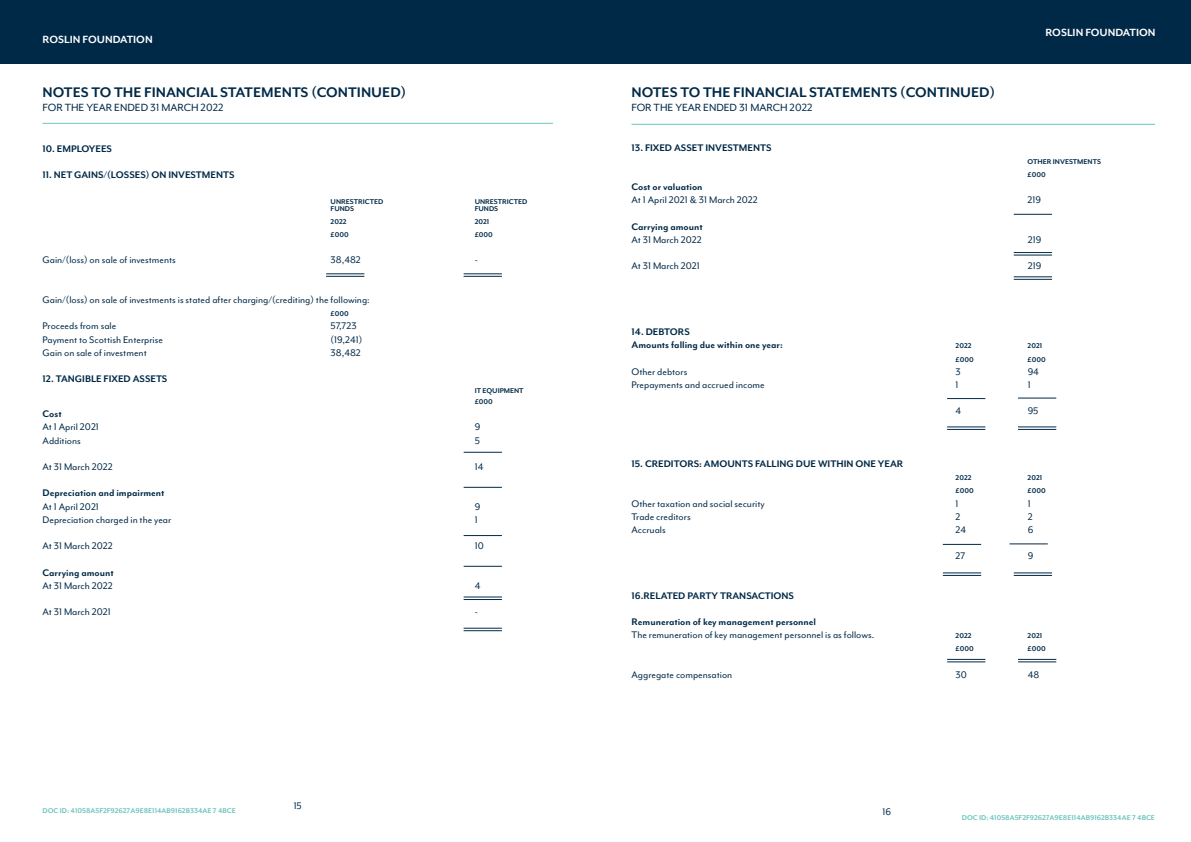
<style>
.page{position:relative;width:1191px;height:842px;background:#fff}
.page>*{position:absolute;margin:0;border:0;box-sizing:border-box;transform-origin:0 0}
.t1{font:700 16px "Mr Eaves Mod OT";color:#002947}
.t2{font:12px "Mr Eaves Mod OT";color:#002947}
.t3{font:700 12px "Mr Eaves Mod OT";color:#fff}
.t4{font:11px "Mr Eaves Mod OT";color:#002947}
.t5{font:700 11px "Mr Eaves Mod OT";color:#002947}
.t6{font:700 8px "Mr Eaves Mod OT";color:#002947}
.t7{font:700 8px "Mr Eaves Mod OT";color:#6bc5bd}
</style>
<div class="page">
<div style="left:0;top:0;width:1191px;height:63px;background:#002947"></div>
<hr style="left:43px;top:123px;width:510px;height:1px;background:#6bc5bd">
<hr style="left:631px;top:124px;width:524px;height:1px;background:#6bc5bd">
<hr style="left:463px;top:274px;width:39px;height:1px;background:#002947">
<hr style="left:463px;top:276px;width:39px;height:1px;background:#002947">
<hr style="left:463px;top:628px;width:39px;height:1px;background:#002947">
<hr style="left:463px;top:630px;width:39px;height:1px;background:#002947">
<hr style="left:326px;top:274px;width:38px;height:1px;background:#002947">
<hr style="left:326px;top:276px;width:38px;height:1px;background:#002947">
<hr style="left:463px;top:597px;width:39px;height:1px;background:#002947">
<hr style="left:463px;top:599px;width:39px;height:1px;background:#002947">
<hr style="left:463px;top:452px;width:39px;height:1px;background:#002947">
<hr style="left:463px;top:487px;width:39px;height:1px;background:#002947">
<hr style="left:463px;top:535px;width:39px;height:1px;background:#002947">
<hr style="left:463px;top:566px;width:39px;height:1px;background:#002947">
<hr style="left:947px;top:659px;width:38px;height:1px;background:#002947">
<hr style="left:947px;top:662px;width:38px;height:1px;background:#002947">
<hr style="left:1018px;top:659px;width:38px;height:1px;background:#002947">
<hr style="left:1018px;top:662px;width:38px;height:1px;background:#002947">
<hr style="left:943px;top:573px;width:38px;height:1px;background:#002947">
<hr style="left:943px;top:575px;width:38px;height:1px;background:#002947">
<hr style="left:1013px;top:573px;width:39px;height:1px;background:#002947">
<hr style="left:1013px;top:575px;width:39px;height:1px;background:#002947">
<hr style="left:947px;top:427px;width:38px;height:1px;background:#002947">
<hr style="left:947px;top:429px;width:38px;height:1px;background:#002947">
<hr style="left:1018px;top:427px;width:38px;height:1px;background:#002947">
<hr style="left:1018px;top:429px;width:38px;height:1px;background:#002947">
<hr style="left:1013px;top:252px;width:39px;height:1px;background:#002947">
<hr style="left:1013px;top:255px;width:39px;height:1px;background:#002947">
<hr style="left:1013px;top:277px;width:39px;height:1px;background:#002947">
<hr style="left:1013px;top:279px;width:39px;height:1px;background:#002947">
<hr style="left:1013px;top:214px;width:39px;height:1px;background:#002947">
<hr style="left:947px;top:398px;width:38px;height:1px;background:#002947">
<hr style="left:1018px;top:398px;width:38px;height:1px;background:#002947">
<hr style="left:943px;top:544px;width:38px;height:1px;background:#002947">
<hr style="left:1009px;top:544px;width:38px;height:1px;background:#002947">
<p class="t3" style="left:43px;top:32px;width:112px">ROSLIN FOUNDATION</p>
<p class="t1" style="left:43px;top:83px;width:365px">NOTES TO THE FINANCIAL STATEMENTS (CONTINUED)</p>
<p class="t2" style="left:43px;top:101px;width:182px">FOR THE YEAR ENDED 31 MARCH 2022</p>
<p class="t5" style="left:43px;top:143px;width:71px">10. EMPLOYEES</p>
<p class="t5" style="left:43px;top:169px;width:193px">11. NET GAINS/(LOSSES) ON INVESTMENTS</p>
<p class="t6" style="left:331px;top:197px;width:54px">UNRESTRICTED</p>
<p class="t6" style="left:475px;top:197px;width:54px">UNRESTRICTED</p>
<p class="t6" style="left:331px;top:204px;width:25px">FUNDS</p>
<p class="t6" style="left:475px;top:204px;width:25px">FUNDS</p>
<p class="t6" style="left:331px;top:217px;width:17px">2022</p>
<p class="t6" style="left:475px;top:217px;width:16px">2021</p>
<p class="t6" style="left:331px;top:230px;width:20px">£000</p>
<p class="t6" style="left:475px;top:230px;width:20px">£000</p>
<p class="t4" style="left:43px;top:254px;width:135px">Gain/(loss) on sale of investments</p>
<p class="t4" style="left:331px;top:254px;width:32px">38,482</p>
<p class="t4" style="left:475px;top:254px;width:5px">-</p>
<p class="t4" style="left:43px;top:294px;width:329px">Gain/(loss) on sale of investments is stated after charging/(crediting) the following:</p>
<p class="t6" style="left:331px;top:309px;width:20px">£000</p>
<p class="t4" style="left:43px;top:320px;width:75px">Proceeds from sale</p>
<p class="t4" style="left:331px;top:320px;width:28px">57,723</p>
<p class="t4" style="left:43px;top:333px;width:122px">Payment to Scottish Enterprise</p>
<p class="t4" style="left:331px;top:333px;width:33px">(19,241)</p>
<p class="t4" style="left:43px;top:346px;width:106px">Gain on sale of investment</p>
<p class="t4" style="left:331px;top:346px;width:32px">38,482</p>
<p class="t5" style="left:43px;top:372px;width:126px">12. TANGIBLE FIXED ASSETS</p>
<p class="t6" style="left:475px;top:386px;width:50px">IT EQUIPMENT</p>
<p class="t6" style="left:475px;top:397px;width:20px">£000</p>
<p class="t5" style="left:43px;top:408px;width:21px">Cost</p>
<p class="t4" style="left:43px;top:421px;width:58px">At 1 April 2021</p>
<p class="t4" style="left:475px;top:421px;width:7px">9</p>
<p class="t4" style="left:43px;top:434px;width:40px">Additions</p>
<p class="t4" style="left:475px;top:434px;width:7px">5</p>
<p class="t4" style="left:43px;top:461px;width:72px">At 31 March 2022</p>
<p class="t4" style="left:475px;top:461px;width:10px">14</p>
<p class="t5" style="left:43px;top:487px;width:124px">Depreciation and impairment</p>
<p class="t4" style="left:43px;top:500px;width:58px">At 1 April 2021</p>
<p class="t4" style="left:475px;top:500px;width:7px">9</p>
<p class="t4" style="left:43px;top:513px;width:130px">Depreciation charged in the year</p>
<p class="t4" style="left:475px;top:513px;width:4px">1</p>
<p class="t4" style="left:43px;top:540px;width:72px">At 31 March 2022</p>
<p class="t4" style="left:475px;top:540px;width:11px">10</p>
<p class="t5" style="left:43px;top:566px;width:73px">Carrying amount</p>
<p class="t4" style="left:43px;top:579px;width:72px">At 31 March 2022</p>
<p class="t4" style="left:475px;top:579px;width:7px">4</p>
<p class="t4" style="left:43px;top:606px;width:70px">At 31 March 2021</p>
<p class="t4" style="left:475px;top:606px;width:5px">-</p>
<p class="t7" style="left:43px;top:806px;width:195px">DOC ID: 41058A5F2F92627A9E8E114AB9162B334AE 7 4BCE</p>
<p class="t4" style="left:294px;top:799px;width:10px">15</p>
<p class="t1" style="left:631px;top:83px;width:365px">NOTES TO THE FINANCIAL STATEMENTS (CONTINUED)</p>
<p class="t2" style="left:631px;top:101px;width:182px">FOR THE YEAR ENDED 31 MARCH 2022</p>
<p class="t5" style="left:631px;top:141px;width:141px">13. FIXED ASSET INVESTMENTS</p>
<p class="t3" style="left:1045px;top:26px;width:112px">ROSLIN FOUNDATION</p>
<p class="t6" style="left:1027px;top:157px;width:75px">OTHER INVESTMENTS</p>
<p class="t6" style="left:1027px;top:170px;width:20px">£000</p>
<p class="t5" style="left:631px;top:181px;width:73px">Cost or valuation</p>
<p class="t4" style="left:631px;top:194px;width:128px">At 1 April 2021 &amp; 31 March 2022</p>
<p class="t4" style="left:1027px;top:194px;width:15px">219</p>
<p class="t5" style="left:631px;top:220px;width:73px">Carrying amount</p>
<p class="t4" style="left:631px;top:234px;width:72px">At 31 March 2022</p>
<p class="t4" style="left:1027px;top:234px;width:15px">219</p>
<p class="t4" style="left:631px;top:260px;width:70px">At 31 March 2021</p>
<p class="t4" style="left:1027px;top:260px;width:15px">219</p>
<p class="t5" style="left:631px;top:326px;width:60px">14. DEBTORS</p>
<p class="t5" style="left:631px;top:339px;width:153px">Amounts falling due within one year:</p>
<p class="t6" style="left:955px;top:341px;width:17px">2022</p>
<p class="t6" style="left:1027px;top:341px;width:16px">2021</p>
<p class="t6" style="left:955px;top:355px;width:20px">£000</p>
<p class="t6" style="left:1027px;top:355px;width:20px">£000</p>
<p class="t4" style="left:631px;top:365px;width:57px">Other debtors</p>
<p class="t4" style="left:955px;top:365px;width:7px">3</p>
<p class="t4" style="left:1027px;top:365px;width:13px">94</p>
<p class="t4" style="left:631px;top:379px;width:135px">Prepayments and accrued income</p>
<p class="t4" style="left:955px;top:379px;width:4px">1</p>
<p class="t4" style="left:1027px;top:379px;width:4px">1</p>
<p class="t4" style="left:955px;top:405px;width:7px">4</p>
<p class="t4" style="left:1027px;top:405px;width:12px">95</p>
<p class="t5" style="left:631px;top:457px;width:273px">15. CREDITORS: AMOUNTS FALLING DUE WITHIN ONE YEAR</p>
<p class="t6" style="left:955px;top:473px;width:17px">2022</p>
<p class="t6" style="left:1027px;top:473px;width:16px">2021</p>
<p class="t6" style="left:955px;top:486px;width:20px">£000</p>
<p class="t6" style="left:1027px;top:486px;width:20px">£000</p>
<p class="t4" style="left:631px;top:497px;width:135px">Other taxation and social security</p>
<p class="t4" style="left:955px;top:497px;width:4px">1</p>
<p class="t4" style="left:1027px;top:497px;width:4px">1</p>
<p class="t4" style="left:631px;top:510px;width:61px">Trade creditors</p>
<p class="t4" style="left:955px;top:510px;width:6px">2</p>
<p class="t4" style="left:1027px;top:510px;width:6px">2</p>
<p class="t4" style="left:631px;top:524px;width:36px">Accruals</p>
<p class="t4" style="left:955px;top:524px;width:12px">24</p>
<p class="t4" style="left:1027px;top:524px;width:7px">6</p>
<p class="t4" style="left:955px;top:550px;width:11px">27</p>
<p class="t4" style="left:1027px;top:550px;width:7px">9</p>
<p class="t5" style="left:631px;top:589px;width:164px">16.RELATED PARTY TRANSACTIONS</p>
<p class="t5" style="left:631px;top:615px;width:186px">Remuneration of key management personnel</p>
<p class="t4" style="left:631px;top:629px;width:244px">The remuneration of key management personnel is as follows.</p>
<p class="t6" style="left:955px;top:631px;width:17px">2022</p>
<p class="t6" style="left:1027px;top:631px;width:16px">2021</p>
<p class="t6" style="left:955px;top:644px;width:20px">£000</p>
<p class="t6" style="left:1027px;top:644px;width:20px">£000</p>
<p class="t4" style="left:631px;top:668px;width:102px">Aggregate compensation</p>
<p class="t4" style="left:955px;top:668px;width:13px">30</p>
<p class="t4" style="left:1027px;top:668px;width:13px">48</p>
<p class="t4" style="left:882px;top:806px;width:10px">16</p>
<p class="t7" style="left:961px;top:813px;width:195px">DOC ID: 41058A5F2F92627A9E8E114AB9162B334AE 7 4BCE</p>
</div>
